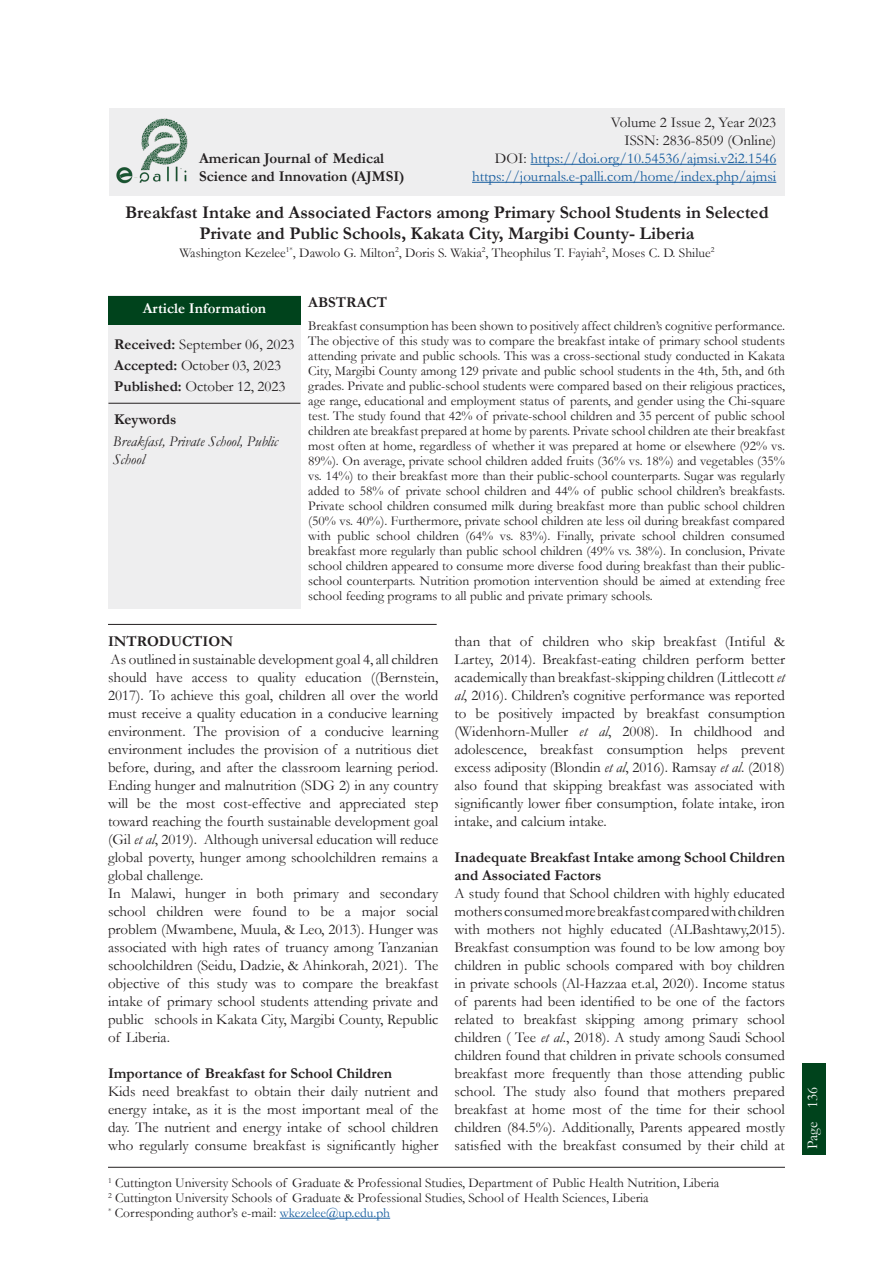
<style>
.page{position:relative;width:893px;height:1263px;background:#fff}
.page>*{position:absolute;margin:0;border:0;box-sizing:border-box;transform-origin:0 0}
.Article_Title{font:700 18px "Garamond";color:#231f20}
.Article_Body{font:15px/18px "Garamond";color:#231f20;text-align:justify}
.Inside_Title{font:700 15px/18px "Garamond";color:#231f20}
.Title_Page_Doi{font:15px "Garamond";color:#175d9e}
.Article_Information{font:15px "Garamond";color:#231f20}
.Journal_Title{font:700 15px "Garamond";color:#231f20}
.Title_Page_Doi-2{font:15px "Garamond";color:#231f20}
.Keywords{font:italic 15px/18px "Garamond";color:#231f20}
.Article_Information-2{font:700 15px "Garamond";color:#fff}
.t1{font:15px "Garamond";color:#fff}
.Abstract_Body{font:13.5px/15px "Garamond";color:#231f20;text-align:justify}
.Authors_Footer{font:13.5px "Garamond";color:#231f20}
.Authors_Name{font:13.5px "Garamond";color:#231f20}
.s1{color:#231f20}
.s2{font-weight:700}
.s3{font-style:italic}
.s4{color:#175d9e}
</style>
<div class="page">
<div style="left:802px;top:1063px;width:24px;height:91px;background:#00431c"></div>
<div style="left:109px;top:108px;width:675px;height:88px;background:#eeeeef"></div>
<div style="left:108px;top:296px;width:193px;height:313px;background:#eeeeef"></div>
<hr style="left:530px;top:164px;width:246px;height:1px;background:#175d9e">
<hr style="left:472px;top:182px;width:304px;height:1px;background:#175d9e">
<img style="left:116px;top:118px;width:72px;height:66px">
<div style="left:108px;top:296px;width:193px;height:28px;background:#00431c"></div>
<hr style="left:108px;top:403px;width:192px;height:1px;background:#231f20">
<hr style="left:108px;top:624px;width:329px;height:1px;background:#231f20">
<hr style="left:280px;top:1218px;width:110px;height:1px;background:#175d9e">
<hr style="left:108px;top:1167px;width:677px;height:1px;background:#231f20">
<p class="Title_Page_Doi-2" style="left:611px;top:112px;width:167px">Volume 2 Issue 2, Year 2023</p>
<p class="Title_Page_Doi-2" style="left:624px;top:130px;width:153px">ISSN: 2836-8509 (Online)</p>
<p class="Title_Page_Doi" style="left:495px;top:148px;width:283px"><span class="s1">DOI:</span> https://doi.org/10.54536/ajmsi.v2i2.1546</p>
<p class="Title_Page_Doi" style="left:472px;top:166px;width:306px">https://journals.e-palli.com/home/index.php/ajmsi</p>
<p class="Journal_Title" style="left:199px;top:148px;width:187px">American Journal of Medical</p>
<p class="Journal_Title" style="left:199px;top:166px;width:207px">Science and Innovation (AJMSI)</p>
<p class="Article_Title" style="left:125px;top:200px;width:645px">Breakfast Intake and Associated Factors among Primary School Students in Selected</p>
<p class="Article_Title" style="left:199px;top:221px;width:497px">Private and Public Schools, Kakata City, Margibi County- Liberia</p>
<p class="Authors_Name" style="left:179px;top:243px;width:536px">Washington Kezelee<sup>1*</sup>, Dawolo G. Milton<sup>2</sup>, Doris S. Wakia<sup>2</sup>, Theophilus T. Fayiah<sup>2</sup>, Moses C. D. Shilue<sup>2</sup></p>
<p class="Article_Information-2" style="left:143px;top:298px;width:125px">Article Information</p>
<p class="Article_Information" style="left:114px;top:335px;width:182px"><span class="s2">Received:</span> September 06, 2023</p>
<p class="Article_Information" style="left:114px;top:356px;width:169px"><span class="s2">Accepted:</span> October 03, 2023</p>
<p class="Article_Information" style="left:114px;top:377px;width:173px"><span class="s2">Published:</span> October 12, 2023</p>
<p class="Inside_Title" style="left:114px;top:410px;width:64px">Keywords</p>
<p class="Keywords" style="left:113px;top:432px;width:167px">Breakfast, Private School, Public<br>School</p>
<p class="Inside_Title" style="left:308px;top:293px;width:80px">ABSTRACT</p>
<p class="Abstract_Body" style="left:308px;top:318px;width:478px">Breakfast consumption has been shown to positively affect children’s cognitive performance.<br>The objective of this study was to compare the breakfast intake of primary school students attending private and public schools. This was a cross-sectional study conducted in Kakata City, Margibi County among 129 private and public school students in the 4th, 5th, and 6th grades. Private and public-school students were compared based on their religious practices, age range, educational and employment status of parents, and gender using the Chi-square test. The study found that 42% of private-school children and 35 percent of public school children ate breakfast prepared at home by parents. Private school children ate their breakfast most often at home, regardless of whether it was prepared at home or elsewhere (92% vs.<br>89%). On average, private school children added fruits (36% vs. 18%) and vegetables (35% vs. 14%) to their breakfast more than their public-school counterparts. Sugar was regularly added to 58% of private school children and 44% of public school children’s breakfasts.<br>Private school children consumed milk during breakfast more than public school children (50% vs. 40%). Furthermore, private school children ate less oil during breakfast compared with public school children (64% vs. 83%). Finally, private school children consumed breakfast more regularly than public school children (49% vs. 38%). In conclusion, Private school children appeared to consume more diverse food during breakfast than their public&shy;school counterparts. Nutrition promotion intervention should be aimed at extending free school feeding programs to all public and private primary schools.</p>
<p class="Inside_Title" style="left:108px;top:632px;width:127px">INTRODUCTION</p>
<p class="Article_Body" style="left:108px;top:650px;width:332px">As outlined in sustainable development goal 4, all children should have access to quality education ((Bernstein, 2017). To achieve this goal, children all over the world must receive a quality education in a conducive learning environment. The provision of a conducive learning environment includes the provision of a nutritious diet before, during, and after the classroom learning period.<br>Ending hunger and malnutrition (SDG 2) in any country will be the most cost-effective and appreciated step toward reaching the fourth sustainable development goal (Gil <span class="s3">et al</span>, 2019). Although universal education will reduce global poverty, hunger among schoolchildren remains a global challenge.</p>
<p class="Article_Body" style="left:108px;top:884px;width:332px">In Malawi, hunger in both primary and secondary school children were found to be a major social problem (Mwambene, Muula, &amp; Leo, 2013). Hunger was associated with high rates of truancy among Tanzanian schoolchildren (Seidu, Dadzie, &amp; Ahinkorah, 2021). The objective of this study was to compare the breakfast intake of primary school students attending private and public schools in Kakata City, Margibi County, Republic of Liberia.</p>
<p class="Inside_Title" style="left:108px;top:1064px;width:286px">Importance of Breakfast for School Children</p>
<p class="Article_Body" style="left:108px;top:1082px;width:332px">Kids need breakfast to obtain their daily nutrient and energy intake, as it is the most important meal of the day. The nutrient and energy intake of school children who regularly consume breakfast is significantly higher</p>
<p class="Article_Body" style="left:455px;top:632px;width:332px">than that of children who skip breakfast (Intiful &amp; Lartey, 2014). Breakfast-eating children perform better academically than breakfast-skipping children (Littlecott <span class="s3">et al</span>, 2016). Children’s cognitive performance was reported to be positively impacted by breakfast consumption (Widenhorn-Muller <span class="s3">et al</span>, 2008). In childhood and adolescence, breakfast consumption helps prevent excess adiposity (Blondin <span class="s3">et al</span>, 2016). Ramsay <span class="s3">et al</span>. (2018) also found that skipping breakfast was associated with significantly lower fiber consumption, folate intake, iron intake, and calcium intake.</p>
<p class="Inside_Title" style="left:455px;top:848px;width:332px">Inadequate Breakfast Intake among School Children and Associated Factors</p>
<p class="Article_Body" style="left:455px;top:884px;width:332px">A study found that School children with highly educated mothers consumed more breakfast compared with children with mothers not highly educated (ALBashtawy,2015).<br>Breakfast consumption was found to be low among boy children in public schools compared with boy children in private schools (Al-Hazzaa et.al, 2020). Income status of parents had been identified to be one of the factors related to breakfast skipping among primary school children ( Tee <span class="s3">et al</span>., 2018). A study among Saudi School children found that children in private schools consumed breakfast more frequently than those attending public school. The study also found that mothers prepared breakfast at home most of the time for their school children (84.5%). Additionally, Parents appeared mostly satisfied with the breakfast consumed by their child at</p>
<p class="Authors_Footer" style="left:108px;top:1174px;width:613px"><sup>1</sup> Cuttington University Schools of Graduate &amp; Professional Studies, Department of Public Health Nutrition, Liberia</p>
<p class="Authors_Footer" style="left:108px;top:1189px;width:542px"><sup>2</sup> Cuttington University Schools of Graduate &amp; Professional Studies, School of Health Sciences, Liberia</p>
<p class="Authors_Footer" style="left:108px;top:1204px;width:284px"><sup>*</sup> Corresponding author’s e-mail: <span class="s4">wkezelee@up.edu.ph</span></p>
<p class="t1" style="left:802px;top:1149px;width:64px;rotate:-90deg">Page 136</p>
</div>
